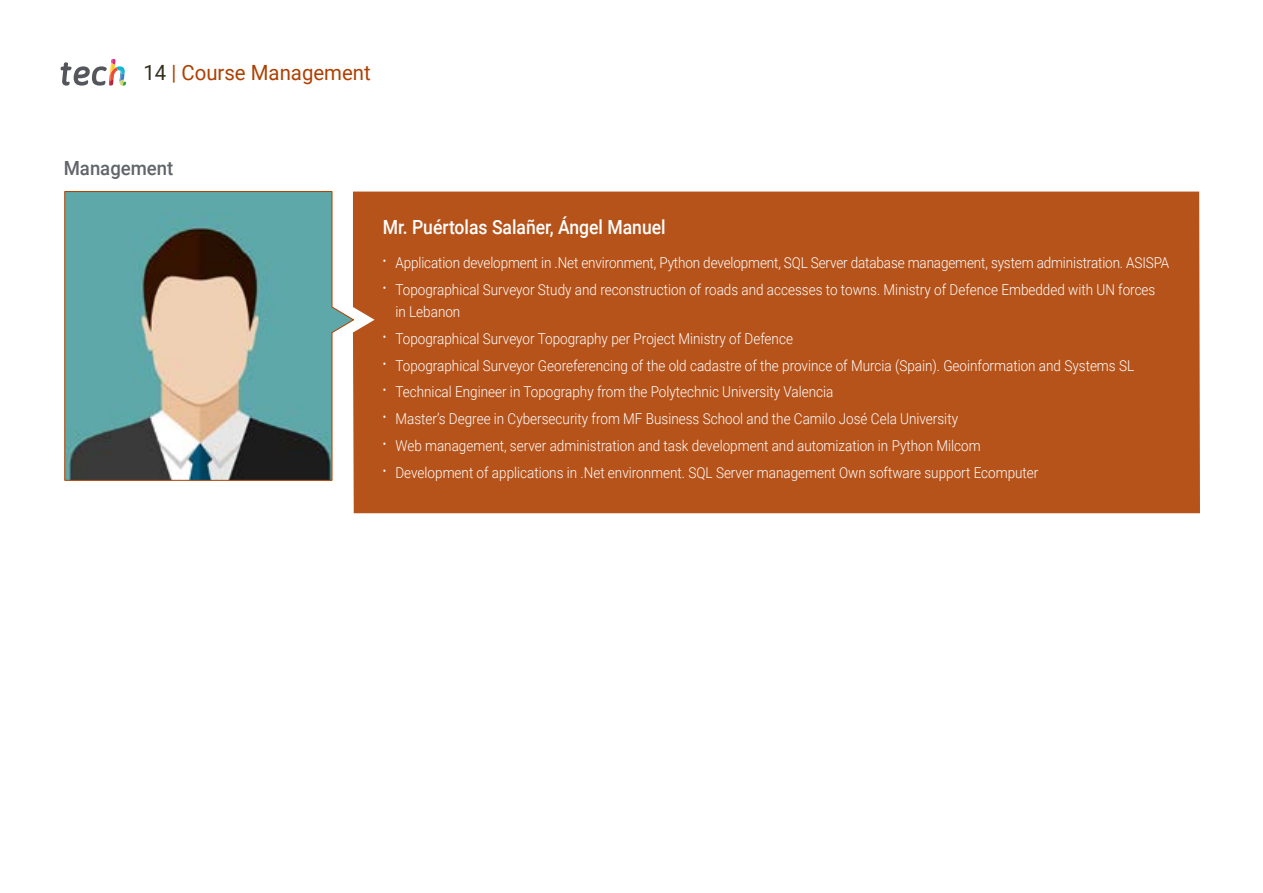
<style>
.page{position:relative;width:1263px;height:893px;background:#fff}
.page>*{position:absolute;margin:0;border:0;box-sizing:border-box;transform-origin:0 0}
.t1{font:21px "Roboto";color:#ae4000}
.t2{font:500 19.5px "Roboto";color:#fff;scale:.9 1}
.t3{font:500 19.5px "Roboto";color:#61646a;scale:.95 1}
.t4{font:300 15px/22.5px "Roboto";color:#fff;scale:.9 1}
.s1{color:#312e20}
</style>
<div class="page">
<svg style="left:61px;top:59px;width:65px;height:27px"></svg>
<div style="left:353px;top:192px;width:847px;height:321px;background:#b6531a"></div>
<svg style="left:64px;top:191px;width:290px;height:290px;background:#7e9d97"></svg>
<h1 class="t1" style="left:144px;top:57px;width:229px"><span class="s1">14</span> | Course Management</h1>
<h2 class="t3" style="left:64px;top:154px;width:117px">Management</h2>
<h2 class="t2" style="left:383px;top:213px;width:316px">Mr. Puértolas Salañer, Ángel Manuel</h2>
<p class="t4" style="left:383px;top:251px;width:875px"><sup>•</sup> Application development in .Net environment, Python development, SQL Server database management, system administration. ASISPA</p>
<p class="t4" style="left:395px;top:277px;width:846px;text-indent:-13px"><sup>•</sup> Topographical Surveyor Study and reconstruction of roads and accesses to towns. Ministry of Defence Embedded with UN forces in Lebanon</p>
<p class="t4" style="left:383px;top:327px;width:457px"><sup>•</sup> Topographical Surveyor Topography per Project Ministry of Defence</p>
<p class="t4" style="left:383px;top:353px;width:836px"><sup>•</sup> Topographical Surveyor Georeferencing of the old cadastre of the province of Murcia (Spain). Geoinformation and Systems SL</p>
<p class="t4" style="left:383px;top:380px;width:502px"><sup>•</sup> Technical Engineer in Topography from the Polytechnic University Valencia</p>
<p class="t4" style="left:383px;top:407px;width:641px"><sup>•</sup> Master’s Degree in Cybersecurity from MF Business School and the Camilo José Cela University</p>
<p class="t4" style="left:383px;top:434px;width:666px"><sup>•</sup> Web management, server administration and task development and automization in Python Milcom</p>
<p class="t4" style="left:383px;top:460px;width:730px"><sup>•</sup> Development of applications in .Net environment. SQL Server management Own software support Ecomputer</p>
</div>
